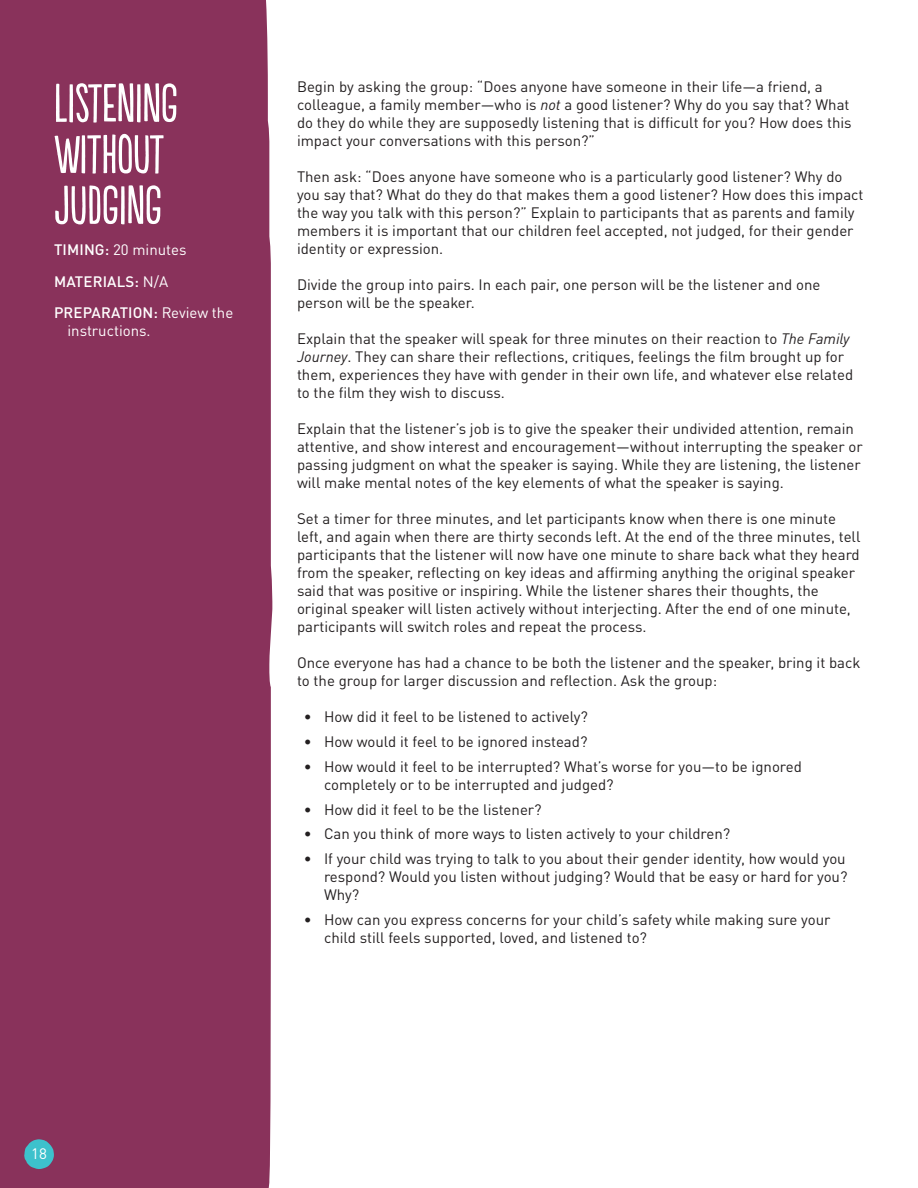
<style>
.page{position:relative;width:918px;height:1188px;background:#fff}
.page>*{position:absolute;margin:0;border:0;box-sizing:border-box;transform-origin:0 0}
.activity_title{font:51px/51px "Populaire";color:#fff}
.t1{font:15px/18px "DIN Pro";color:#231f20}
.activity_sidebar{font:15px/18px "DIN Pro";color:#fff}
.activity_sidebar-2{font:500 15px "DIN Pro";letter-spacing:.01em;color:#fff}
.s1{font-weight:500}
.s2{font-weight:400}
.s3{font-style:italic}
</style>
<div class="page">
<div style="left:0;top:0;width:210px;height:1188px;background:#89325b"></div>
<div style="left:210px;top:0;width:62px;height:1188px;background:#89325b"></div>
<svg style="left:24px;top:1139px;width:30px;height:30px"></svg>
<p class="activity_title" style="left:54px;top:81px;width:125px">LISTENING<br>WITHOUT<br>JUDGING</p>
<p class="activity_sidebar" style="left:54px;top:239px;width:134px"><span class="s1">TIMING:</span> 20 minutes</p>
<p class="activity_sidebar-2" style="left:54px;top:269px;width:116px">MATERIALS: <span class="s2">N/A</span></p>
<p class="activity_sidebar" style="left:68px;top:302px;width:167px;text-indent:-14px"><span class="s1">PREPARATION:</span> Review the instructions.</p>
<p class="t1" style="left:297px;top:77px;width:556px">Begin by asking the group: “Does anyone have someone in their life—a friend, a colleague, a family member—who is <span class="s3">not</span> a good listener? Why do you say that? What do they do while they are supposedly listening that is difficult for you? How does this impact your conversations with this person?”</p>
<p class="t1" style="left:297px;top:167px;width:568px">Then ask: “Does anyone have someone who is a particularly good listener? Why do you say that? What do they do that makes them a good listener? How does this impact the way you talk with this person?” Explain to participants that as parents and family members it is important that our children feel accepted, not judged, for their gender identity or expression.</p>
<p class="t1" style="left:297px;top:275px;width:525px">Divide the group into pairs. In each pair, one person will be the listener and one person will be the speaker.</p>
<p class="t1" style="left:297px;top:329px;width:558px">Explain that the speaker will speak for three minutes on their reaction to <span class="s3">The Family Journey</span>. They can share their reflections, critiques, feelings the film brought up for them, experiences they have with gender in their own life, and whatever else related to the film they wish to discuss.</p>
<p class="t1" style="left:297px;top:419px;width:567px">Explain that the listener’s job is to give the speaker their undivided attention, remain attentive, and show interest and encouragement—without interrupting the speaker or passing judgment on what the speaker is saying. While they are listening, the listener will make mental notes of the key elements of what the speaker is saying.</p>
<p class="t1" style="left:297px;top:509px;width:565px">Set a timer for three minutes, and let participants know when there is one minute left, and again when there are thirty seconds left. At the end of the three minutes, tell participants that the listener will now have one minute to share back what they heard from the speaker, reflecting on key ideas and affirming anything the original speaker said that was positive or inspiring. While the listener shares their thoughts, the original speaker will listen actively without interjecting. After the end of one minute, participants will switch roles and repeat the process.</p>
<p class="t1" style="left:297px;top:653px;width:565px">Once everyone has had a chance to be both the listener and the speaker, bring it back to the group for larger discussion and reflection. Ask the group:</p>
<p class="t1" style="left:304px;top:707px;width:286px">• How did it feel to be listened to actively?</p>
<p class="t1" style="left:304px;top:731px;width:285px">• How would it feel to be ignored instead?</p>
<p class="t1" style="left:324px;top:756px;width:479px;text-indent:-20px">• How would it feel to be interrupted? What’s worse for you—to be ignored completely or to be interrupted and judged?</p>
<p class="t1" style="left:304px;top:799px;width:240px">• How did it feel to be the listener?</p>
<p class="t1" style="left:304px;top:824px;width:428px">• Can you think of more ways to listen actively to your children?</p>
<p class="t1" style="left:324px;top:848px;width:525px;text-align:justify;text-indent:-20px">• If your child was trying to talk to you about their gender identity, how would you respond? Would you listen without judging? Would that be easy or hard for you?<br>Why?</p>
<p class="t1" style="left:324px;top:909px;width:508px;text-indent:-20px">• How can you express concerns for your child’s safety while making sure your child still feels supported, loved, and listened to?</p>
<p class="activity_sidebar" style="left:31px;top:1143px;width:17px">18</p>
</div>
